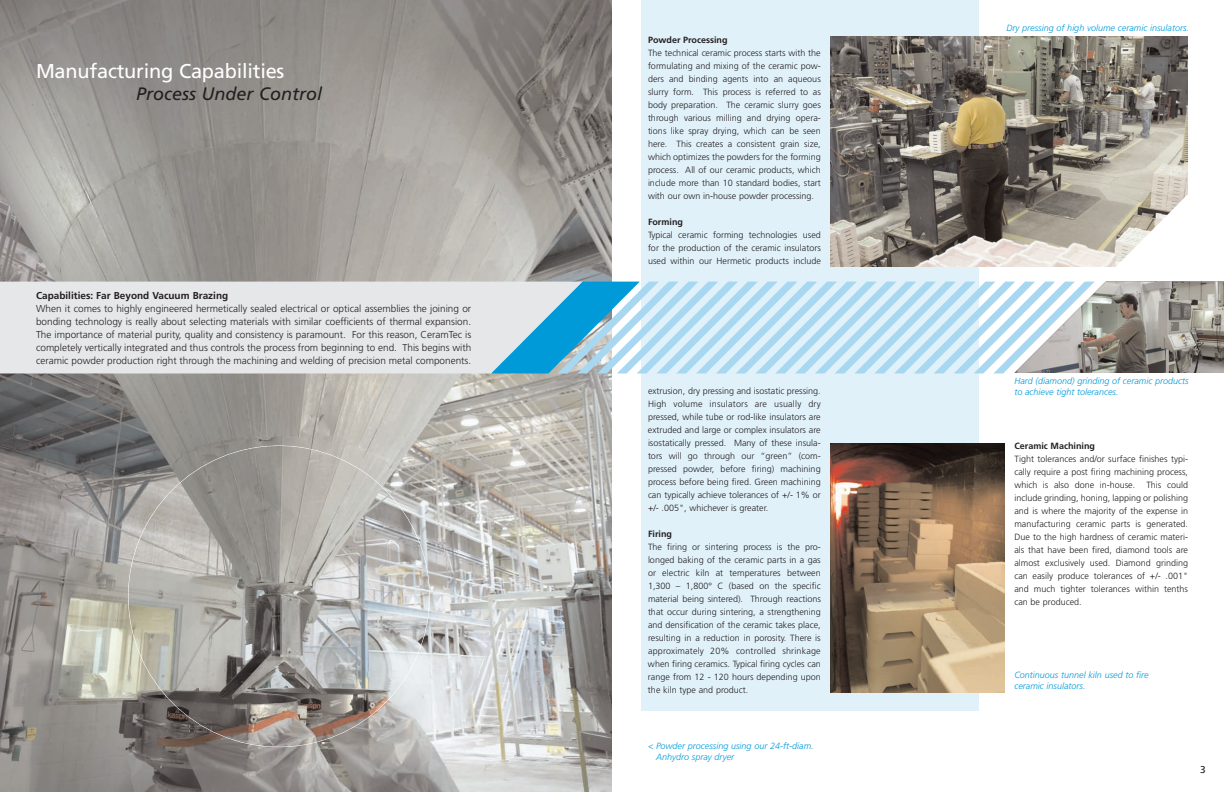
<style>
.page{position:relative;width:1224px;height:792px;background:#fff}
.page>*{position:absolute;margin:0;border:0;box-sizing:border-box;transform-origin:0 0}
.t1{font:20px "Frutiger";letter-spacing:-.01em;color:#fff}
.t2{font:italic 18px "Frutiger";color:#231f20}
.t3{font:300 10px/13px "Frutiger";color:#231f20;text-align:justify}
.t4{font:700 10px "Frutiger";color:#231f20}
.t5{font:10px "Frutiger";color:#231f20}
.t6{font:300 9px/13px "Frutiger";color:#231f20;text-align:justify}
.t7{font:italic 300 9px/10.8px "Frutiger";color:#009ad9}
.t8{font:700 9px "Frutiger";color:#231f20}
</style>
<div class="page">
<div style="left:642px;top:0;width:337px;height:711px;background:#e0f1f9"></div>
<img style="left:0;top:0;width:612px;height:792px">
<img style="left:830px;top:36px;width:358px;height:230px">
<img style="left:830px;top:444px;width:175px;height:249px">
<div style="left:0;top:282px;width:491px;height:92px;background:#e6e7e9"></div>
<svg style="left:1108px;top:183px;width:80px;height:84px"></svg>
<svg style="left:491px;top:282px;width:733px;height:92px"></svg>
<h1 class="t1" style="left:36px;top:63px;width:250px">Manufacturing Capabilities</h1>
<h2 class="t2" style="left:136px;top:86px;width:188px">Process Under Control</h2>
<p class="t4" style="left:36px;top:291px;width:194px">Capabilities: Far Beyond Vacuum Brazing</p>
<p class="t3" style="left:36px;top:303px;width:437px">When it comes to highly engineered hermetically sealed electrical or optical assemblies the joining or bonding technology is really about selecting materials with similar coefficients of thermal expansion.<br>The importance of material purity, quality and consistency is paramount. For this reason, CeramTec is completely vertically integrated and thus controls the process from beginning to end. This begins with ceramic powder production right through the machining and welding of precision metal components.</p>
<p class="t8" style="left:648px;top:36px;width:81px">Powder Processing</p>
<p class="t6" style="left:648px;top:47px;width:174px">The technical ceramic process starts with the formulating and mixing of the ceramic pow&shy;ders and binding agents into an aqueous slurry form. This process is referred to as body preparation. The ceramic slurry goes through various milling and drying opera&shy;tions like spray drying, which can be seen here. This creates a consistent grain size, which optimizes the powders for the forming process. All of our ceramic products, which include more than 10 standard bodies, start with our own in-house powder processing.</p>
<p class="t8" style="left:648px;top:218px;width:37px">Forming</p>
<p class="t6" style="left:648px;top:229px;width:174px">Typical ceramic forming technologies used for the production of the ceramic insulators used within our Hermetic products include</p>
<p class="t6" style="left:648px;top:385px;width:174px">extrusion, dry pressing and isostatic pressing.<br>High volume insulators are usually dry pressed, while tube or rod-like insulators are extruded and large or complex insulators are isostatically pressed. Many of these insula&shy;tors will go through our “green” (com&shy;pressed powder, before firing) machining process before being fired. Green machining can typically achieve tolerances of +/- 1% or +/- .005", whichever is greater.</p>
<p class="t8" style="left:648px;top:530px;width:26px">Firing</p>
<p class="t6" style="left:648px;top:541px;width:174px">The firing or sintering process is the pro&shy;longed baking of the ceramic parts in a gas or electric kiln at temperatures between 1,300 – 1,800° C (based on the specific material being sintered). Through reactions that occur during sintering, a strengthening and densification of the ceramic takes place, resulting in a reduction in porosity. There is approximately 20% controlled shrinkage when firing ceramics. Typical firing cycles can range from 12 - 120 hours depending upon the kiln type and product.</p>
<p class="t7" style="left:656px;top:741px;width:159px;text-indent:-8px">&lt; Powder processing using our 24-ft-diam.<br>Anhydro spray dryer</p>
<p class="t7" style="left:1006px;top:23px;width:184px">Dry pressing of high volume ceramic insulators.</p>
<p class="t7" style="left:1014px;top:376px;width:176px">Hard (diamond) grinding of ceramic products to achieve tight tolerances.</p>
<p class="t8" style="left:1014px;top:442px;width:82px">Ceramic Machining</p>
<p class="t6" style="left:1014px;top:453px;width:175px">Tight tolerances and/or surface finishes typi&shy;cally require a post firing machining process, which is also done in-house. This could include grinding, honing, lapping or polishing and is where the majority of the expense in manufacturing ceramic parts is generated.<br>Due to the high hardness of ceramic materi&shy;als that have been fired, diamond tools are almost exclusively used. Diamond grinding can easily produce tolerances of +/- .001" and much tighter tolerances within tenths can be produced.</p>
<p class="t7" style="left:1014px;top:670px;width:136px">Continuous tunnel kiln used to fire ceramic insulators.</p>
<p class="t5" style="left:1200px;top:765px;width:7px">3</p>
</div>
